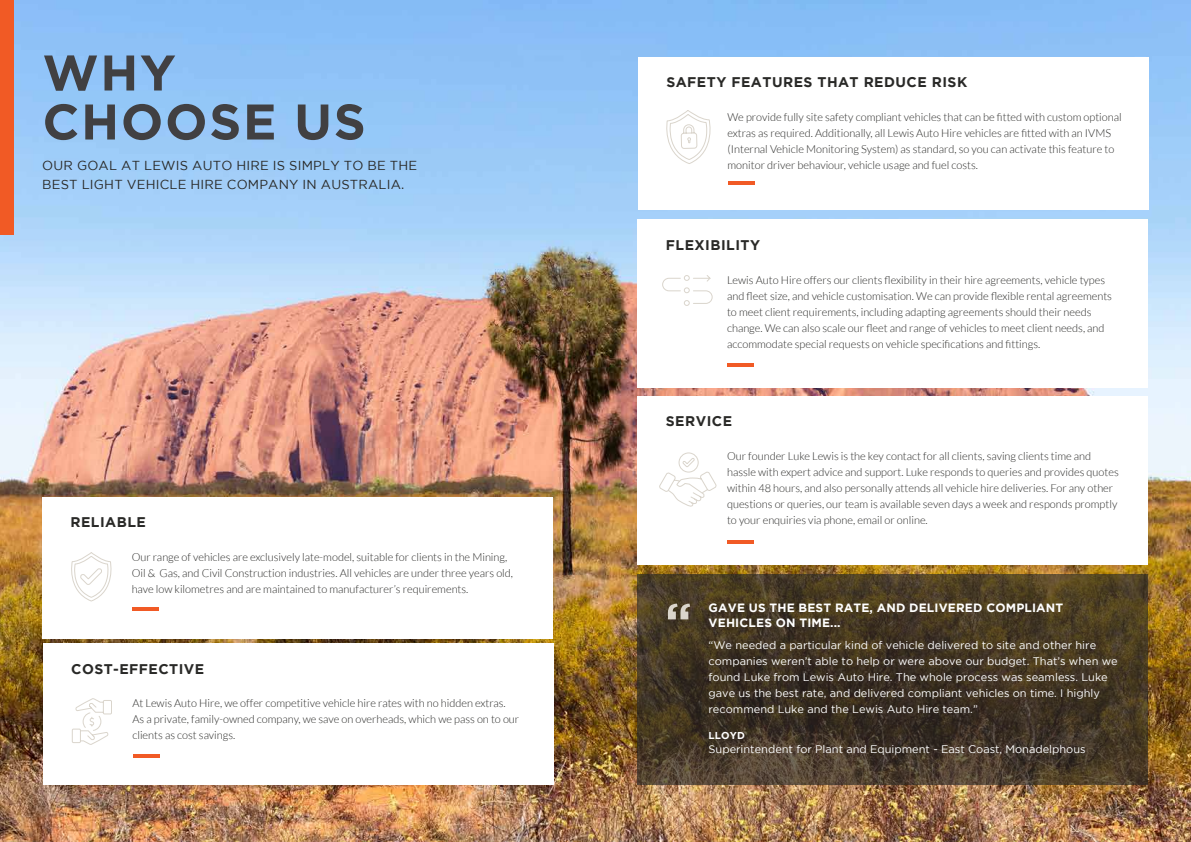
<style>
.page{position:relative;width:1191px;height:842px;background:#fff}
.page>*{position:absolute;margin:0;border:0;box-sizing:border-box;transform-origin:0 0}
.t1{font:700 50px/49px "Gotham";letter-spacing:.035em;color:#414042}
.t2{font:700 14px "Gotham";letter-spacing:.035em;color:#292927}
.t3{font:13px/19px "Gotham";letter-spacing:.015em;color:#292927}
.t4{font:700 12px/15px "Gotham";letter-spacing:.015em;color:#fff}
.t5{font:300 11px/16px "Lato";color:#292927}
.t6{font:11px/16px "Gotham";color:#fff}
.t7{font:700 10px "Gotham";letter-spacing:.015em;color:#fff}
</style>
<div class="page">
<img style="left:0;top:0;width:1191px;height:842px">
<div style="left:42px;top:497px;width:510px;height:141px;background:#fff"></div>
<hr style="left:133px;top:608px;width:26px;height:3px;background:#f15a25">
<svg style="left:71px;top:552px;width:41px;height:50px"></svg>
<div style="left:43px;top:644px;width:510px;height:141px;background:#fff"></div>
<hr style="left:133px;top:754px;width:26px;height:3px;background:#f15a25">
<div style="left:638px;top:57px;width:510px;height:153px;background:#fff"></div>
<hr style="left:728px;top:181px;width:26px;height:3px;background:#f15a25">
<div style="left:637px;top:220px;width:511px;height:168px;background:#fff"></div>
<hr style="left:727px;top:364px;width:26px;height:3px;background:#f15a25">
<div style="left:637px;top:396px;width:511px;height:168px;background:#fff"></div>
<hr style="left:727px;top:540px;width:26px;height:3px;background:#f15a25">
<svg style="left:637px;top:574px;width:511px;height:211px;background:#453825"></svg>
<svg style="left:668px;top:604px;width:22px;height:15px"></svg>
<svg style="left:71px;top:698px;width:41px;height:47px"></svg>
<svg style="left:661px;top:49px;width:55px;height:171px"></svg>
<svg style="left:662px;top:275px;width:51px;height:31px"></svg>
<svg style="left:659px;top:452px;width:58px;height:55px"></svg>
<div style="left:0;top:0;width:13px;height:234px;background:#f15a25"></div>
<h1 class="t1" style="left:42px;top:47px;width:325px">WHY<br>CHOOSE US</h1>
<p class="t3" style="left:42px;top:155px;width:376px">OUR GOAL AT LEWIS AUTO HIRE IS SIMPLY TO BE THE<br>BEST LIGHT VEHICLE HIRE COMPANY IN AUSTRALIA.</p>
<p class="t2" style="left:70px;top:514px;width:77px">RELIABLE</p>
<p class="t5" style="left:132px;top:549px;width:383px">Our range of vehicles are exclusively late-model, suitable for clients in the Mining,<br>Oil &amp; Gas, and Civil Construction industries. All vehicles are under three years old, have low kilometres and are maintained to manufacturer’s requirements.</p>
<p class="t2" style="left:71px;top:660px;width:135px">COST-EFFECTIVE</p>
<p class="t5" style="left:132px;top:695px;width:388px">At Lewis Auto Hire, we offer competitive vehicle hire rates with no hidden extras.<br>As a private, family-owned company, we save on overheads, which we pass on to our clients as cost savings.</p>
<p class="t2" style="left:666px;top:74px;width:302px">SAFETY FEATURES THAT REDUCE RISK</p>
<p class="t5" style="left:727px;top:109px;width:396px">We provide fully site safety compliant vehicles that can be fitted with custom optional extras as required. Additionally, all Lewis Auto Hire vehicles are fitted with an IVMS (Internal Vehicle Monitoring System) as standard, so you can activate this feature to monitor driver behaviour, vehicle usage and fuel costs.</p>
<p class="t2" style="left:666px;top:237px;width:96px">FLEXIBILITY</p>
<p class="t5" style="left:727px;top:272px;width:386px">Lewis Auto Hire offers our clients flexibility in their hire agreements, vehicle types and fleet size, and vehicle customisation. We can provide flexible rental agreements to meet client requirements, including adapting agreements should their needs change. We can also scale our fleet and range of vehicles to meet client needs, and accommodate special requests on vehicle specifications and fittings.</p>
<p class="t2" style="left:666px;top:413px;width:68px">SERVICE</p>
<p class="t5" style="left:727px;top:448px;width:393px">Our founder Luke Lewis is the key contact for all clients, saving clients time and hassle with expert advice and support. Luke responds to queries and provides quotes within 48 hours, and also personally attends all vehicle hire deliveries. For any other questions or queries, our team is available seven days a week and responds promptly to your enquiries via phone, email or online.</p>
<p class="t4" style="left:708px;top:599px;width:356px">GAVE US THE BEST RATE, AND DELIVERED COMPLIANT<br>VEHICLES ON TIME...</p>
<p class="t6" style="left:708px;top:637px;width:411px">“We needed a particular kind of vehicle delivered to site and other hire companies weren’t able to help or were above our budget. That’s when we found Luke from Lewis Auto Hire. The whole process was seamless. Luke gave us the best rate, and delivered compliant vehicles on time. I highly recommend Luke and the Lewis Auto Hire team.”</p>
<p class="t7" style="left:708px;top:729px;width:38px">LLOYD</p>
<p class="t6" style="left:708px;top:741px;width:378px">Superintendent for Plant and Equipment - East Coast, Monadelphous</p>
</div>
